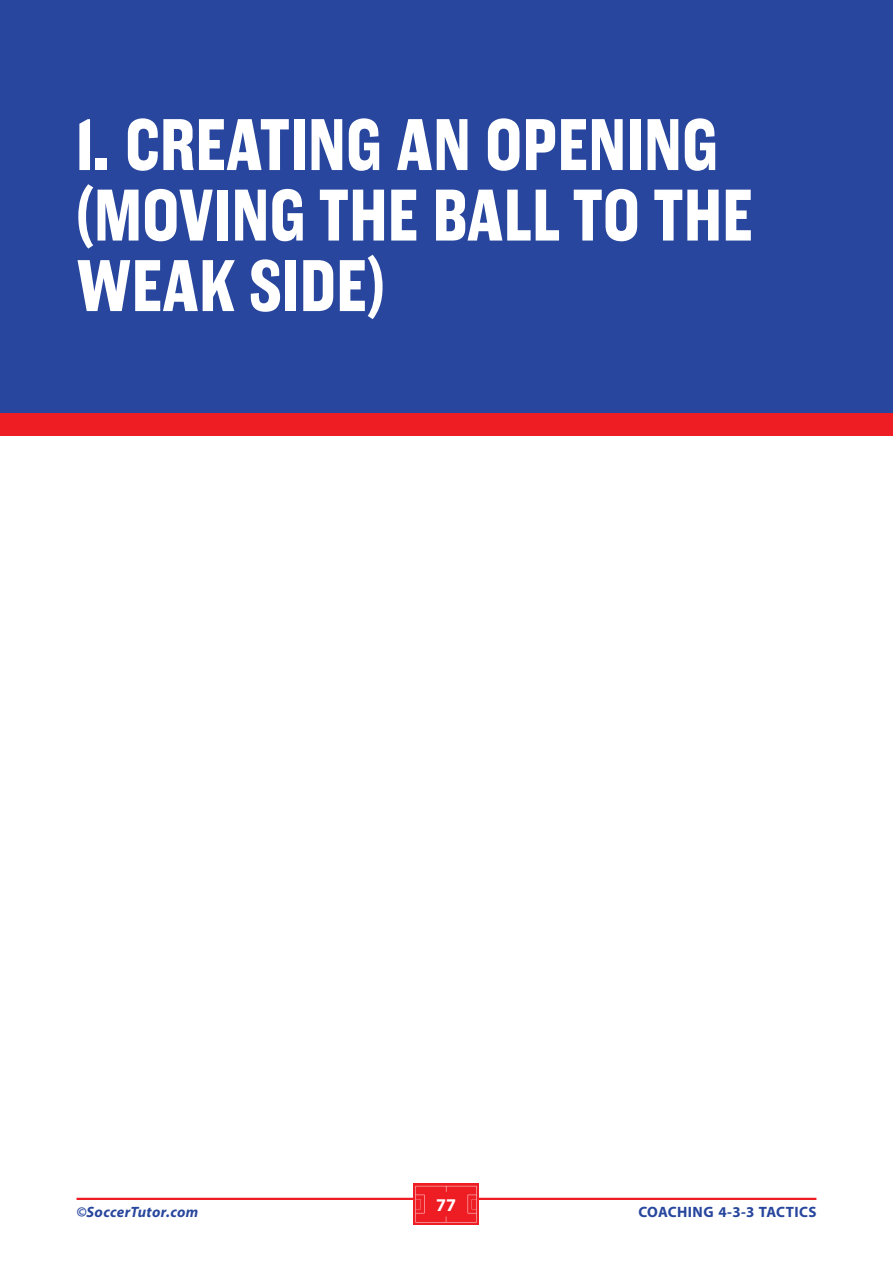
<style>
.page{position:relative;width:893px;height:1263px;background:#fff}
.page>*{position:absolute;margin:0;border:0;box-sizing:border-box;transform-origin:0 0}
.Section_Head{font:700 75px/70.5px "Americane Cond";letter-spacing:.015em;color:#fff}
.t1{font:700 18px "Myriad Pro";color:#fff}
.t2{font:700 15px "Myriad Pro";letter-spacing:.025em;color:#28469d}
.t3{font:italic 700 15px "Myriad Pro";letter-spacing:.02em;color:#28469d}
</style>
<div class="page">
<hr style="left:77px;top:1198px;width:739px;height:2px;background:#ee1d23">
<svg style="left:413px;top:1184px;width:66px;height:41px"></svg>
<svg style="left:415px;top:1186px;width:62px;height:36px;background:#ee292f"></svg>
<div style="left:434px;top:1192px;width:24px;height:24px;background:#ee1d23;border-radius:50%"></div>
<div style="left:0;top:10px;width:893px;height:426px;background:#ee1d23"></div>
<div style="left:0;top:0;width:893px;height:413px;background:#28469d"></div>
<p class="Section_Head" style="left:77px;top:110px;width:677px">1. CREATING AN OPENING (MOVING THE BALL TO THE<br>WEAK SIDE)</p>
<p class="t3" style="left:77px;top:1202px;width:123px">©SoccerTutor.com</p>
<p class="t1" style="left:436px;top:1193px;width:21px">77</p>
<p class="t2" style="left:638px;top:1202px;width:180px">COACHING 4-3-3 TACTICS</p>
</div>
